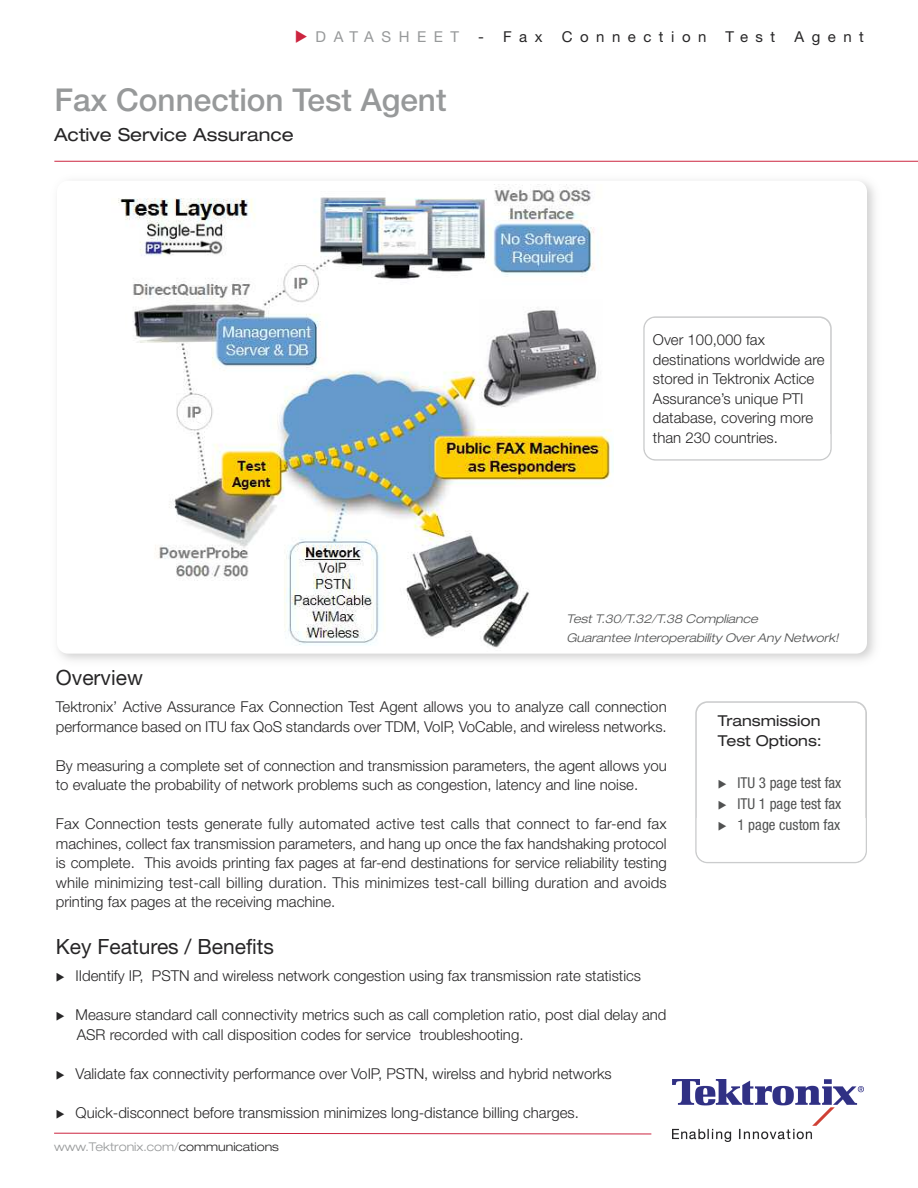
<style>
.page{position:relative;width:918px;height:1188px;background:#fff}
.page>*{position:absolute;margin:0;border:0;box-sizing:border-box;transform-origin:0 0}
.t1{font:500 31.5px "Helvetica Neue LT";color:#97999a}
.t2{font:21px "Helvetica Neue LT";color:#272627}
.t3{font:expanded 18px "Helvetica Neue LT";color:#272627}
.t4{font:300 15px/19.5px "Helvetica Neue LT";color:#272627}
.t5{font:condensed 15px/21px "Helvetica Neue LT";color:#515252;text-align:justify}
.t6{font:expanded 15px/20.2px "Helvetica Neue LT";color:#272627}
.t7{font:15px "Helvetica Neue LT";letter-spacing:.5em;color:#272627}
.t8{font:15px "Helvetica Neue LT";letter-spacing:.5em;color:#97999a}
.t9{font:italic 300 expanded 12px/18.9px "Helvetica Neue LT";color:#515252}
.t10{font:300 expanded 12px "Helvetica Neue LT";color:#97999a}
.s1{color:#272627}
</style>
<div class="page">
<svg style="left:643px;top:316px;width:189px;height:145px"></svg>
<div style="left:645px;top:318px;width:185px;height:141px;background:#fff;border-radius:11px"></div>
<hr style="left:54px;top:161px;width:864px;height:1px;background:#cc243f">
<svg style="left:54px;top:1133px;width:598px;height:1px"></svg>
<img style="left:673px;top:1080px;width:191px;height:61px">
<img style="left:118px;top:185px;width:493px;height:463px">
<svg style="left:695px;top:701px;width:172px;height:162px"></svg>
<p class="t8" style="left:316px;top:31px;width:145px">DATASHEET</p>
<p class="t7" style="left:478px;top:31px;width:66px">- Fax</p>
<p class="t7" style="left:562px;top:31px;width:146px">Connection</p>
<p class="t7" style="left:726px;top:31px;width:51px">Test</p>
<p class="t7" style="left:795px;top:31px;width:71px">Agent</p>
<h1 class="t1" style="left:54px;top:88px;width:394px">Fax Connection Test Agent</h1>
<p class="t3" style="left:54px;top:128px;width:241px">Active Service Assurance</p>
<p class="t4" style="left:653px;top:332px;width:173px">Over 100,000 fax destinations worldwide are stored in Tektronix Actice<br>Assurance’s unique PTI database, covering more than 230 countries.</p>
<p class="t9" style="left:566px;top:610px;width:274px">Test T.30/T.32/T.38 Compliance<br>Guarantee Interoperability Over Any Network!</p>
<h2 class="t2" style="left:56px;top:670px;width:89px">Overview</h2>
<p class="t4" style="left:56px;top:699px;width:612px">Tektronix’ Active Assurance Fax Connection Test Agent allows you to analyze call connection performance based on ITU fax QoS standards over TDM, VoIP, VoCable, and wireless networks.</p>
<p class="t4" style="left:56px;top:757px;width:612px">By measuring a complete set of connection and transmission parameters, the agent allows you to evaluate the probability of network problems such as congestion, latency and line noise.</p>
<p class="t4" style="left:56px;top:816px;width:612px;text-align:justify">Fax Connection tests generate fully automated active test calls that connect to far-end fax machines, collect fax transmission parameters, and hang up once the fax handshaking protocol is complete. This avoids printing fax pages at far-end destinations for service reliability testing while minimizing test-call billing duration. This minimizes test-call billing duration and avoids printing fax pages at the receiving machine.</p>
<h2 class="t2" style="left:56px;top:939px;width:220px">Key Features / Benefits</h2>
<p class="t4" style="left:76px;top:967px;width:567px">IIdentify IP, PSTN and wireless network congestion using fax transmission rate statistics</p>
<p class="t4" style="left:76px;top:1006px;width:592px">Measure standard call connectivity metrics such as call completion ratio, post dial delay and<br>ASR recorded with call disposition codes for service troubleshooting.</p>
<p class="t4" style="left:76px;top:1065px;width:538px">Validate fax connectivity performance over VoIP, PSTN, wirelss and hybrid networks</p>
<p class="t4" style="left:76px;top:1104px;width:505px">Quick-disconnect before transmission minimizes long-distance billing charges.</p>
<p class="t10" style="left:54px;top:1143px;width:226px">www.Tektronix.com/<span class="s1">communications</span></p>
<p class="t6" style="left:718px;top:712px;width:106px">Transmission<br>Test Options:</p>
<p class="t5" style="left:737px;top:774px;width:105px">ITU 3 page test fax ITU 1 page test fax 1 page custom fax</p>
</div>
